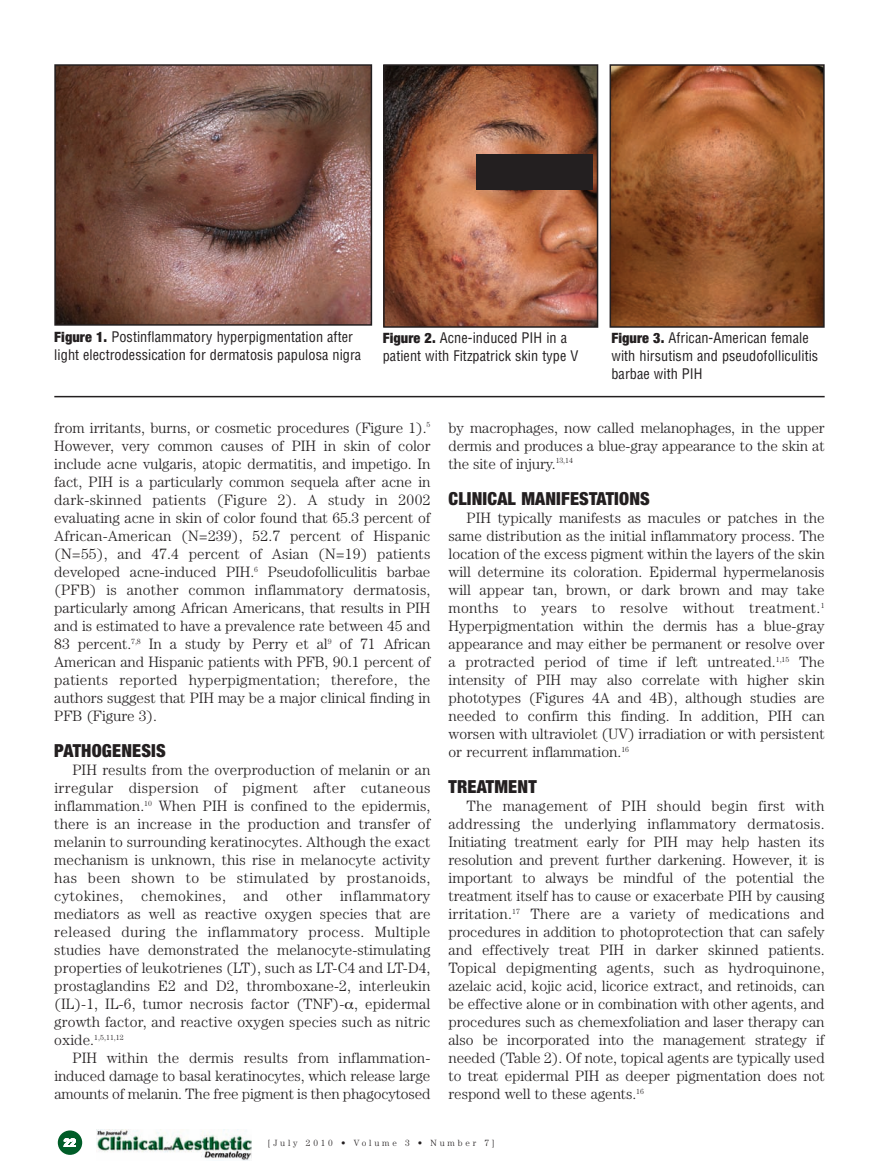
<style>
.page{position:relative;width:879px;height:1176px;background:#fff}
.page>*{position:absolute;margin:0;border:0;box-sizing:border-box;transform-origin:0 0}
.t1{font:900 condensed 18px "Helvetica Neue LT Std";letter-spacing:.01em;color:#231f20}
.t2{font:300 15px/18px "Century Std";letter-spacing:-.005em;color:#231f20;text-align:justify}
.t3{font:condensed 14.25px/18px "Helvetica";letter-spacing:.005em;color:#231f20}
.t4{font:900 condensed 12px "Helvetica Neue LT Std";color:#fff}
.t5{font:300 9px "Century Std";letter-spacing:.31em;color:#231f20}
.t6{font:300 7.5px "Century Std";color:#231f20}
.s1{font-family:"Helvetica Neue LT Std";font-weight:900}
.s2{font-size:15px}
</style>
<div class="page">
<div style="left:58px;top:1130px;width:24px;height:24px;background:#005d28;border-radius:50%"></div>
<img style="left:96px;top:1129px;width:155px;height:31px">
<img style="left:54px;top:64px;width:771px;height:334px">
<div style="left:475px;top:154px;width:117px;height:35px;background:#231f20"></div>
<p class="t3" style="left:54px;top:328px;width:308px"><span class="s1">Figure 1.</span> Postinflammatory hyperpigmentation after light electrodessication for dermatosis papulosa nigra</p>
<p class="t3" style="left:382px;top:329px;width:197px"><span class="s1">Figure 2.</span> Acne-induced PIH in a patient with Fitzpatrick skin type V</p>
<p class="t3" style="left:611px;top:330px;width:208px"><span class="s1">Figure 3.</span> African-American female with hirsutism and pseudofolliculitis barbae with PIH</p>
<p class="t2" style="left:54px;top:420px;width:377px">from irritants, burns, or cosmetic procedures (Figure 1).<sup>5<br></sup>However, very common causes of PIH in skin of color include acne vulgaris, atopic dermatitis, and impetigo. In fact, PIH is a particularly common sequela after acne in dark-skinned patients (Figure 2). A study in 2002 evaluating acne in skin of color found that 65.3 percent of African-American (N=239), 52.7 percent of Hispanic (N=55), and 47.4 percent of Asian (N=19) patients developed acne-induced PIH.<sup>6</sup> Pseudofolliculitis barbae (PFB) is another common inflammatory dermatosis, particularly among African Americans, that results in PIH and is estimated to have a prevalence rate between 45 and 83 percent.<sup>7,8</sup> In a study by Perry et al<sup>9</sup> of 71 African American and Hispanic patients with PFB, 90.1 percent of patients reported hyperpigmentation; therefore, the authors suggest that PIH may be a major clinical finding in PFB (Figure 3).</p>
<p class="t1" style="left:54px;top:743px;width:113px">PATHOGENESIS</p>
<p class="t2" style="left:54px;top:762px;width:377px;text-indent:18px">PIH results from the overproduction of melanin or an irregular dispersion of pigment after cutaneous inflammation.<sup>10</sup> When PIH is confined to the epidermis, there is an increase in the production and transfer of melanin to surrounding keratinocytes. Although the exact mechanism is unknown, this rise in melanocyte activity has been shown to be stimulated by prostanoids, cytokines, chemokines, and other inflammatory mediators as well as reactive oxygen species that are released during the inflammatory process. Multiple studies have demonstrated the melanocyte-stimulating properties of leukotrienes (LT), such as LT-C4 and LT-D4, prostaglandins E2 and D2, thromboxane-2, interleukin (IL)-1, IL-6, tumor necrosis factor (TNF)- , epidermal growth factor, and reactive oxygen species such as nitric</p>
<p class="t6" style="left:54px;top:1034px;width:71px"><span class="s2">oxide.</span>1,5,11,12</p>
<p class="t2" style="left:54px;top:1050px;width:377px;text-indent:18px">PIH within the dermis results from inflammation&shy;induced damage to basal keratinocytes, which release large amounts of melanin. The free pigment is then phagocytosed</p>
<p class="t2" style="left:448px;top:420px;width:377px">by macrophages, now called melanophages, in the upper dermis and produces a blue-gray appearance to the skin at the site of injury.<sup>13,14</sup></p>
<p class="t1" style="left:448px;top:491px;width:203px">CLINICAL MANIFESTATIONS</p>
<p class="t2" style="left:448px;top:510px;width:377px;text-indent:18px">PIH typically manifests as macules or patches in the same distribution as the initial inflammatory process. The location of the excess pigment within the layers of the skin will determine its coloration. Epidermal hypermelanosis will appear tan, brown, or dark brown and may take months to years to resolve without treatment.<sup>1<br></sup>Hyperpigmentation within the dermis has a blue-gray appearance and may either be permanent or resolve over a protracted period of time if left untreated.<sup>1,15</sup> The intensity of PIH may also correlate with higher skin phototypes (Figures 4A and 4B), although studies are needed to confirm this finding. In addition, PIH can worsen with ultraviolet (UV) irradiation or with persistent or recurrent inflammation.<sup>16</sup></p>
<p class="t1" style="left:448px;top:779px;width:90px">TREATMENT</p>
<p class="t2" style="left:448px;top:798px;width:377px;text-indent:18px">The management of PIH should begin first with addressing the underlying inflammatory dermatosis.<br>Initiating treatment early for PIH may help hasten its resolution and prevent further darkening. However, it is important to always be mindful of the potential the treatment itself has to cause or exacerbate PIH by causing irritation.<sup>17</sup> There are a variety of medications and procedures in addition to photoprotection that can safely and effectively treat PIH in darker skinned patients.<br>Topical depigmenting agents, such as hydroquinone, azelaic acid, kojic acid, licorice extract, and retinoids, can be effective alone or in combination with other agents, and procedures such as chemexfoliation and laser therapy can also be incorporated into the management strategy if needed (Table 2). Of note, topical agents are typically used to treat epidermal PIH as deeper pigmentation does not respond well to these agents.<sup>16</sup></p>
<p class="t4" style="left:64px;top:1138px;width:14px">22</p>
<p class="t5" style="left:268px;top:1139px;width:228px">[July 2010 • Volume 3 • Number 7]</p>
</div>
